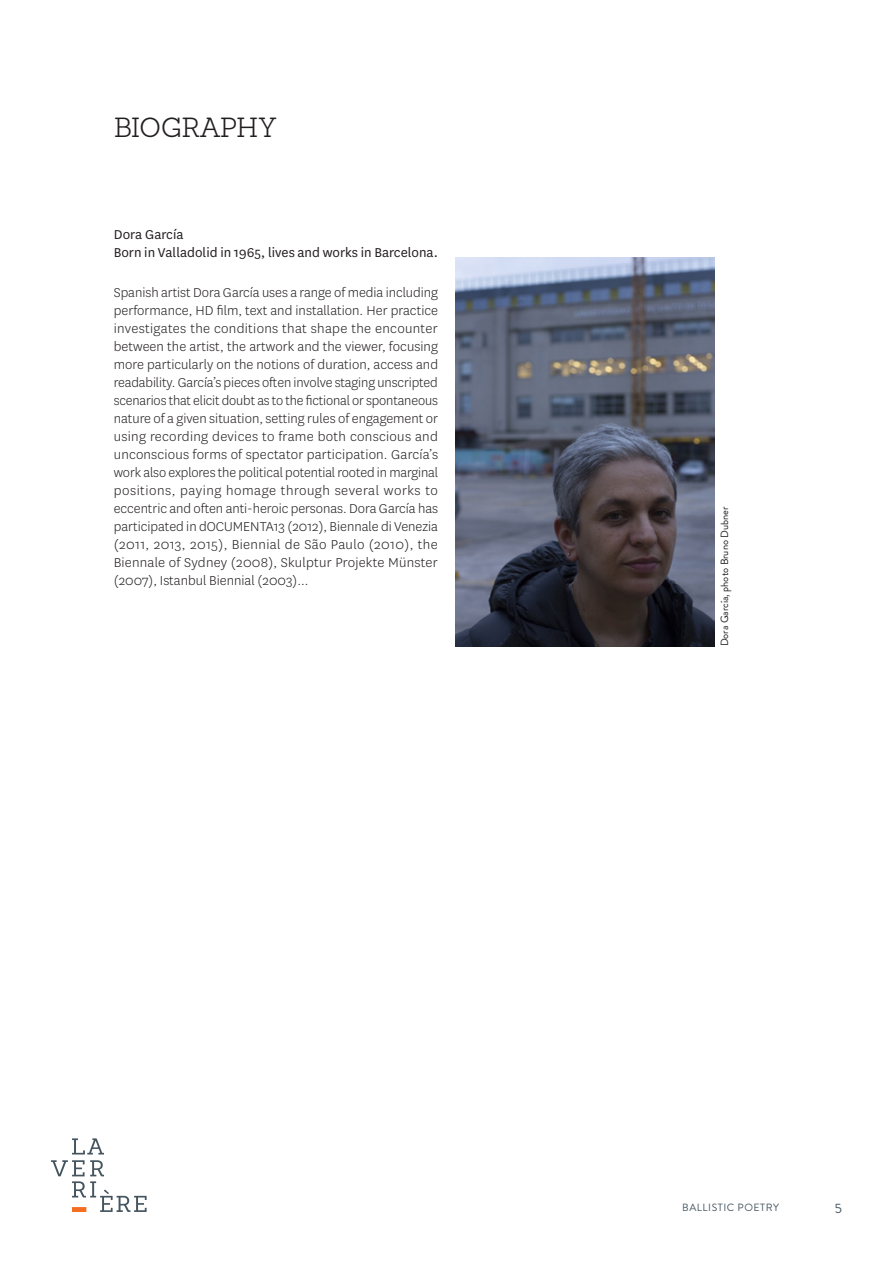
<style>
.page{position:relative;width:893px;height:1263px;background:#fff}
.page>*{position:absolute;margin:0;border:0;box-sizing:border-box;transform-origin:0 0}
.TITRE{font:300 27px "Sanchez";letter-spacing:-.045em;color:#231f20}
.Courant_-_1{font:300 15px/18px "National";letter-spacing:.01em;color:#231f20;text-align:justify}
.Courant_-_1-2{font:15px "National";color:#231f20}
.t1{font:13.5px "Brandon Grotesque";color:#45555f}
.Légendes{font:10.5px "Brandon Grotesque";color:#231f20}
.t2{font:10.5px "Brandon Grotesque";letter-spacing:.05em;color:#45555f}
</style>
<div class="page">
<svg style="left:72px;top:1138px;width:32px;height:16px"></svg>
<svg style="left:51px;top:1160px;width:96px;height:52px"></svg>
<div style="left:72px;top:1207px;width:14px;height:5px;background:#f36e21"></div>
<img style="left:455px;top:257px;width:260px;height:389px">
<p class="TITRE" style="left:114px;top:111px;width:166px">BIOGRAPHY</p>
<p class="Courant_-_1-2" style="left:114px;top:225px;width:71px">Dora García</p>
<p class="Courant_-_1-2" style="left:114px;top:243px;width:326px">Born in Valladolid in 1965, lives and works in Barcelona.</p>
<p class="Courant_-_1" style="left:114px;top:283px;width:326px">Spanish artist Dora García uses a range of media including performance, HD film, text and installation. Her practice investigates the conditions that shape the encounter between the artist, the artwork and the viewer, focusing more particularly on the notions of duration, access and readability. García’s pieces often involve staging unscripted scenarios that elicit doubt as to the fictional or spontaneous nature of a given situation, setting rules of engagement or using recording devices to frame both conscious and unconscious forms of spectator participation. García’s work also explores the political potential rooted in marginal positions, paying homage through several works to eccentric and often anti-heroic personas. Dora García has participated in dOCUMENTA13 (2012), Biennale di Venezia (2011, 2013, 2015), Biennial de São Paulo (2010), the Biennale of Sydney (2008), Skulptur Projekte Münster (2007), Istanbul Biennial (2003)...</p>
<p class="Légendes" style="left:717px;top:646px;width:141px;rotate:-90deg">Dora García, photo Bruno Dubner</p>
<p class="t2" style="left:682px;top:1200px;width:98px">BALLISTIC POETRY</p>
<p class="t1" style="left:835px;top:1199px;width:9px">5</p>
</div>
